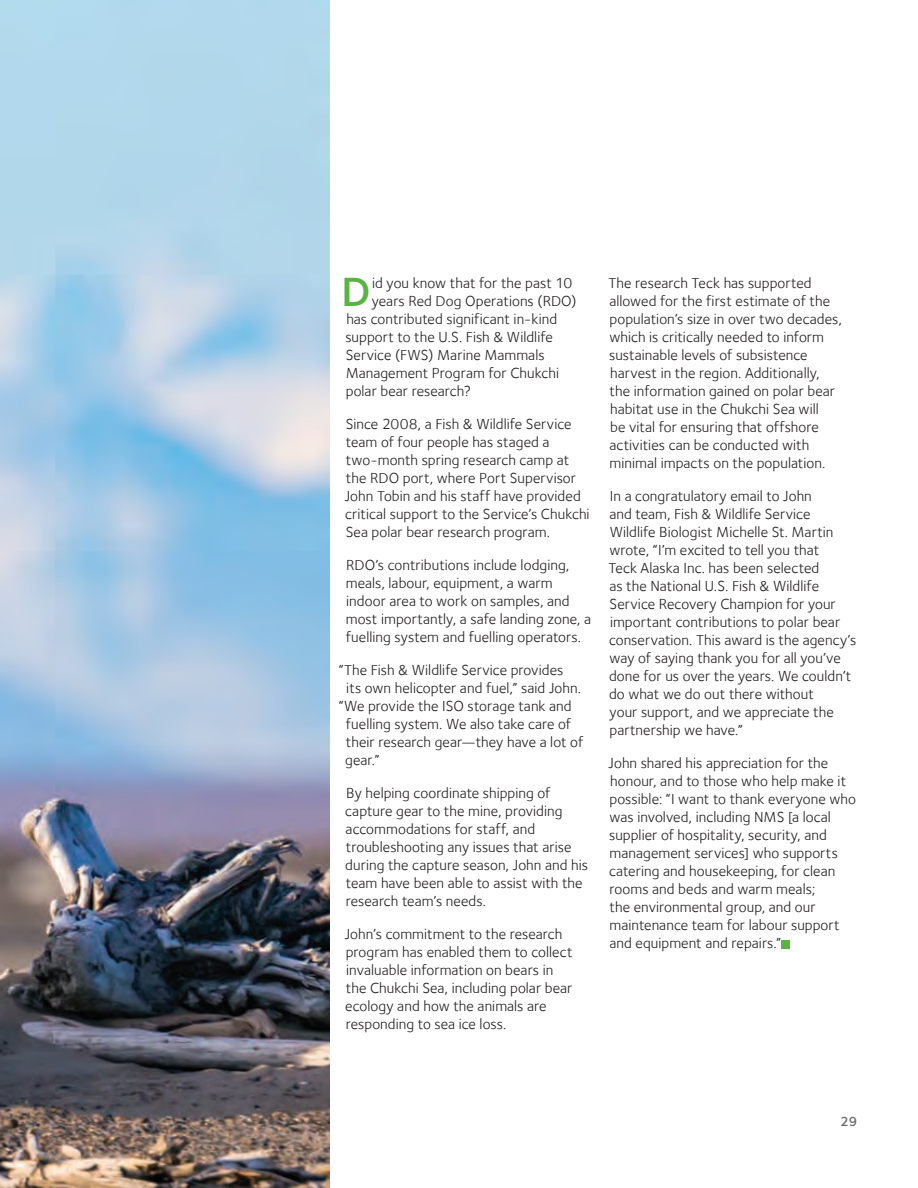
<style>
.page{position:relative;width:918px;height:1188px;background:#fff}
.page>*{position:absolute;margin:0;border:0;box-sizing:border-box;transform-origin:0 0}
.t1{font:600 42px "Foundry Sterling";color:#5bb343}
.t2{font:15px/18px "Foundry Sterling";letter-spacing:.005em;color:#231f20}
.t3{font:600 13.5px "Foundry Sterling";color:#6c6d70}
</style>
<div class="page">
<img style="left:0;top:0;width:330px;height:1188px">
<div style="left:781px;top:940px;width:9px;height:8px;background:#5bb343"></div>
<h1 class="t1" style="left:342px;top:268px;width:31px">D</h1>
<p class="t2" style="left:372px;top:274px;width:202px">id you know that for the past 10</p>
<p class="t2" style="left:372px;top:292px;width:206px">years Red Dog Operations (RDO)</p>
<p class="t2" style="left:346px;top:310px;width:212px">has contributed significant in-kind</p>
<p class="t2" style="left:345px;top:328px;width:209px">support to the U.S. Fish &amp; Wildlife</p>
<p class="t2" style="left:346px;top:346px;width:200px">Service (FWS) Marine Mammals</p>
<p class="t2" style="left:346px;top:364px;width:215px">Management Program for Chukchi</p>
<p class="t2" style="left:346px;top:382px;width:127px">polar bear research?</p>
<p class="t2" style="left:345px;top:415px;width:246px">Since 2008, a Fish &amp; Wildlife Service team of four people has staged a two-month spring research camp at the RDO port, where Port Supervisor John Tobin and his staff have provided critical support to the Service’s Chukchi Sea polar bear research program.</p>
<p class="t2" style="left:346px;top:556px;width:247px">RDO’s contributions include lodging, meals, labour, equipment, a warm indoor area to work on samples, and most importantly, a safe landing zone, a fuelling system and fuelling operators.</p>
<p class="t2" style="left:339px;top:661px;width:226px">“The Fish &amp; Wildlife Service provides</p>
<p class="t2" style="left:346px;top:679px;width:236px">its own helicopter and fuel,” said John.</p>
<p class="t2" style="left:339px;top:697px;width:235px">“We provide the ISO storage tank and</p>
<p class="t2" style="left:346px;top:715px;width:227px">fuelling system. We also take care of</p>
<p class="t2" style="left:346px;top:733px;width:239px">their research gear—they have a lot of</p>
<p class="t2" style="left:345px;top:751px;width:36px">gear.”</p>
<p class="t2" style="left:345px;top:784px;width:244px">By helping coordinate shipping of capture gear to the mine, providing accommodations for staff, and troubleshooting any issues that arise during the capture season, John and his team have been able to assist with the research team’s needs.</p>
<p class="t2" style="left:345px;top:925px;width:229px">John’s commitment to the research program has enabled them to collect invaluable information on bears in the Chukchi Sea, including polar bear ecology and how the animals are responding to sea ice loss.</p>
<p class="t2" style="left:609px;top:274px;width:235px">The research Teck has supported allowed for the first estimate of the population’s size in over two decades, which is critically needed to inform sustainable levels of subsistence harvest in the region. Additionally, the information gained on polar bear habitat use in the Chukchi Sea will<br>be vital for ensuring that offshore activities can be conducted with minimal impacts on the population.</p>
<p class="t2" style="left:609px;top:487px;width:249px">In a congratulatory email to John<br>and team, Fish &amp; Wildlife Service Wildlife Biologist Michelle St. Martin wrote, “I’m excited to tell you that<br>Teck Alaska Inc. has been selected<br>as the National U.S. Fish &amp; Wildlife Service Recovery Champion for your important contributions to polar bear conservation. This award is the agency’s way of saying thank you for all you’ve done for us over the years. We couldn’t do what we do out there without<br>your support, and we appreciate the partnership we have.”</p>
<p class="t2" style="left:609px;top:754px;width:249px">John shared his appreciation for the honour, and to those who help make it possible: “I want to thank everyone who was involved, including NMS [a local supplier of hospitality, security, and management services] who supports catering and housekeeping, for clean rooms and beds and warm meals;<br>the environmental group, and our maintenance team for labour support and equipment and repairs.”</p>
<p class="t3" style="left:841px;top:1113px;width:18px">29</p>
</div>
